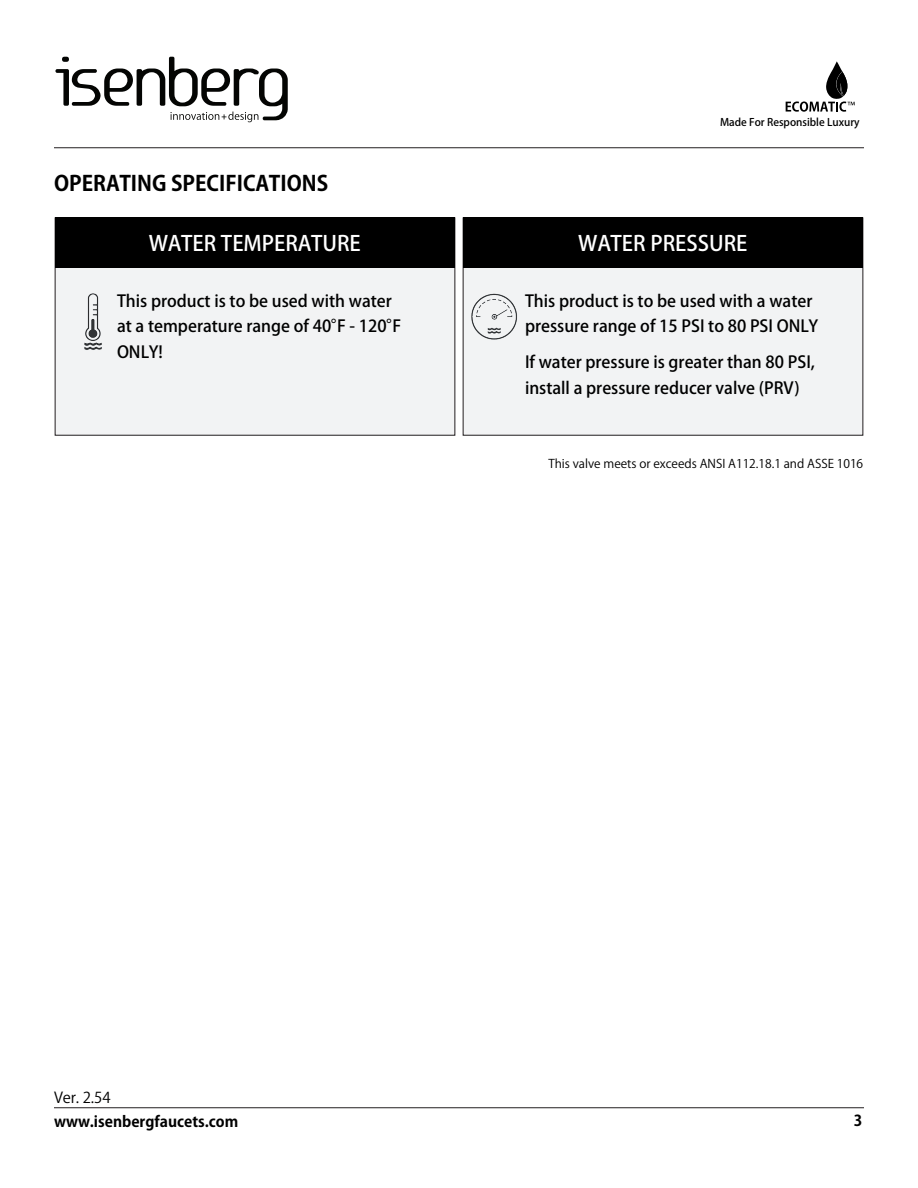
<style>
.page{position:relative;width:918px;height:1188px;background:#fff}
.page>*{position:absolute;margin:0;border:0;box-sizing:border-box;transform-origin:0 0}
.t1{font:500 21px "Koz Go Pr 6 N";color:#fff}
.t2{font:700 21px "Koz Go Pr 6 N";color:#000}
.t3{font:500 16.5px/25.5px "Koz Go Pr 6 N";color:#000}
.t4{font:700 15px "Koz Go Pr 6 N";color:#000}
.t5{font:15px "Koz Go Pr 6 N";color:#000}
.t6{font:12px "Koz Go Pr 6 N";color:#000}
.t7{font:500 10.5px "Koz Go Pr 6 N";color:#000}
</style>
<div class="page">
<div style="left:55px;top:218px;width:400px;height:217px;background:#f2f3f4"></div>
<div style="left:463px;top:218px;width:400px;height:217px;background:#f2f3f4"></div>
<div style="left:55px;top:218px;width:400px;height:50px;background:#000"></div>
<div style="left:463px;top:218px;width:400px;height:50px;background:#000"></div>
<img style="left:84px;top:293px;width:18px;height:57px">
<img style="left:471px;top:293px;width:46px;height:47px">
<hr style="left:54px;top:147px;width:810px;height:1px;background:#231f20">
<hr style="left:54px;top:1107px;width:810px;height:1px;background:#231f20">
<svg style="left:56px;top:57px;width:232px;height:65px"></svg>
<svg style="left:786px;top:61px;width:69px;height:51px"></svg>
<p class="t2" style="left:54px;top:171px;width:276px">OPERATING SPECIFICATIONS</p>
<p class="t7" style="left:720px;top:116px;width:141px">Made For Responsible Luxury</p>
<p class="t1" style="left:149px;top:231px;width:214px">WATER TEMPERATURE</p>
<p class="t1" style="left:578px;top:231px;width:171px">WATER PRESSURE</p>
<p class="t3" style="left:117px;top:288px;width:287px">This product is to be used with water at a temperature range of 40°F - 120°F<br>ONLY!</p>
<p class="t3" style="left:525px;top:288px;width:295px">This product is to be used with a water pressure range of 15 PSI to 80 PSI ONLY</p>
<p class="t3" style="left:525px;top:350px;width:292px">If water pressure is greater than 80 PSI, install a pressure reducer valve (PRV)</p>
<p class="t5" style="left:54px;top:1089px;width:58px">Ver. 2.54</p>
<p class="t4" style="left:54px;top:1113px;width:186px">www.isenbergfaucets.com</p>
<p class="t6" style="left:548px;top:457px;width:316px">This valve meets or exceeds ANSI A112.18.1 and ASSE 1016</p>
<p class="t4" style="left:854px;top:1112px;width:10px">3</p>
</div>
